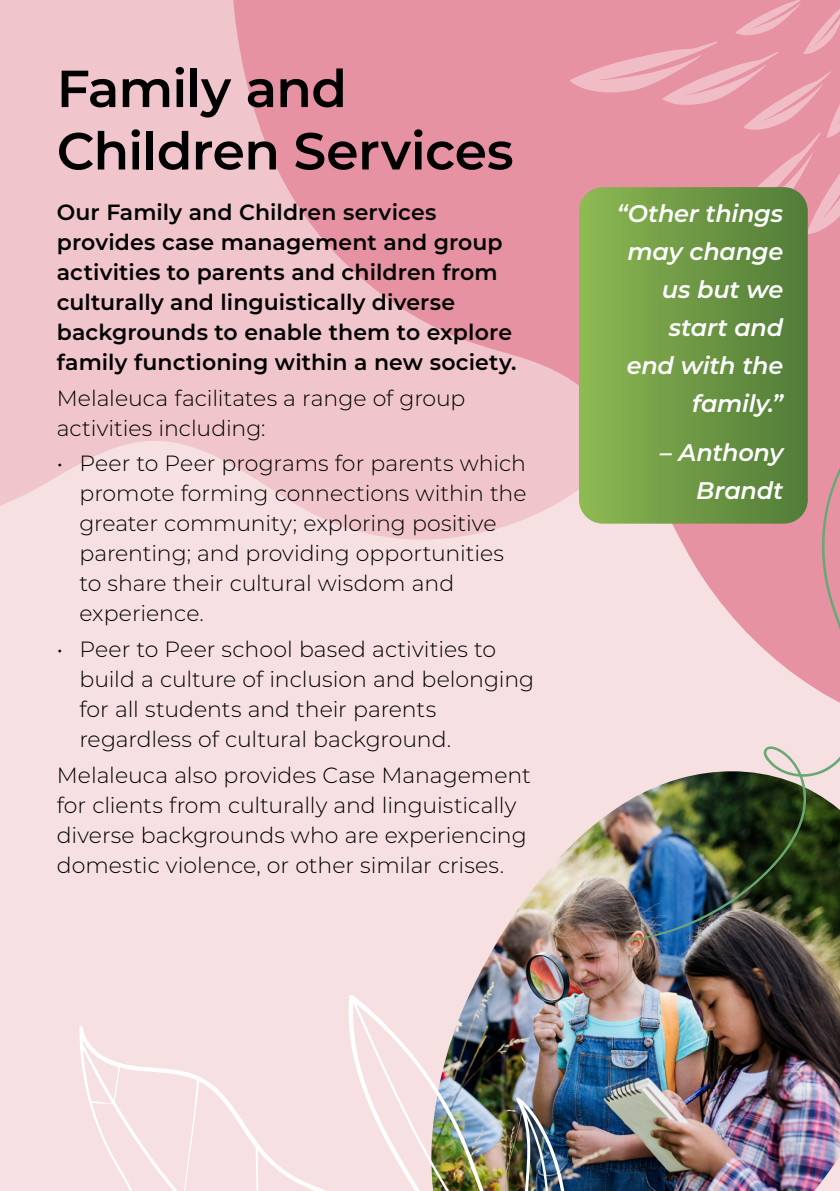
<style>
.page{position:relative;width:840px;height:1191px;background:#fff}
.page>*{position:absolute;margin:0;border:0;box-sizing:border-box;transform-origin:0 0}
.t1{font:600 52px/62.4px "Montserrat";letter-spacing:-.015em;color:#000}
.t2{font:italic 600 24px/38px "Montserrat";letter-spacing:-.01em;color:#fff;text-align:right}
.t3{font:300 22px/30px "Montserrat";color:#000}
.t4{font:600 22px/30px "Montserrat";letter-spacing:.005em;color:#000}
</style>
<div class="page">
<div style="left:0;top:142px;width:839px;height:1049px;background:#f7e0e2"></div>
<svg style="left:0;top:0;width:223px;height:506px;background:#f0c7cd"></svg>
<svg style="left:223px;top:0;width:403px;height:540px;background:#ebacb8"></svg>
<img style="left:469px;top:802px;width:370px;height:389px">
<img style="left:79px;top:994px;width:504px;height:197px">
<svg style="left:568px;top:0;width:271px;height:241px;background:#e899a8"></svg>
<img style="left:626px;top:234px;width:213px;height:707px">
<svg style="left:578px;top:187px;width:229px;height:336px;background:#709946"></svg>
<p class="t1" style="left:57px;top:55px;width:458px">Family and<br>Children Services</p>
<p class="t4" style="left:57px;top:196px;width:461px">Our Family and Children services provides case management and group activities to parents and children from culturally and linguistically diverse backgrounds to enable them to explore family functioning within a new society.</p>
<p class="t3" style="left:57px;top:382px;width:410px">Melaleuca facilitates a range of group activities including:</p>
<p class="t3" style="left:79px;top:448px;width:448px;text-indent:-23px">• Peer to Peer programs for parents which promote forming connections within the greater community; exploring positive parenting; and providing opportunities to share their cultural wisdom and experience.</p>
<p class="t3" style="left:79px;top:633px;width:456px;text-indent:-23px">• Peer to Peer school based activities to build a culture of inclusion and belonging for all students and their parents regardless of cultural background.</p>
<p class="t3" style="left:57px;top:759px;width:475px">Melaleuca also provides Case Management for clients from culturally and linguistically diverse backgrounds who are experiencing domestic violence, or other similar crises.</p>
<p class="t2" style="left:616px;top:193px;width:168px">“Other things may change us but we start and end with the family.”</p>
<p class="t2" style="left:659px;top:432px;width:125px">– Anthony<br>Brandt</p>
</div>
